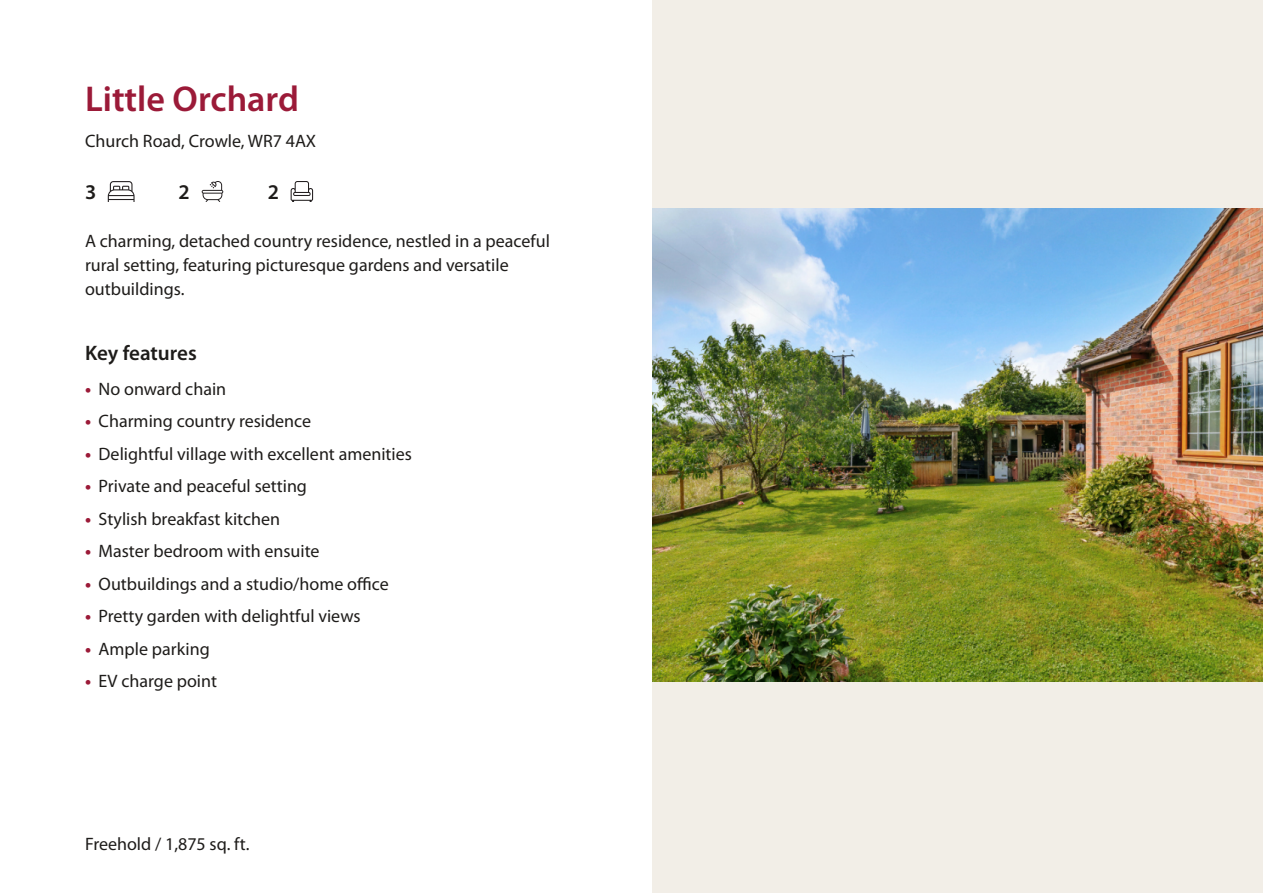
<style>
.page{position:relative;width:1263px;height:893px;background:#fff}
.page>*{position:absolute;margin:0;border:0;box-sizing:border-box;transform-origin:0 0}
.t1{font:600 36px "Myriad Pro";color:#9b1a38}
.t2{font:600 21px "Myriad Pro";letter-spacing:-.005em;color:#1e1c1a}
.t3{font:18px/24px "Myriad Pro";color:#1e1c1a}
.s1{font-weight:700;color:#9b1a38}
</style>
<div class="page">
<div style="left:653px;top:0;width:610px;height:893px;background:#f2eee7"></div>
<svg style="left:108px;top:181px;width:27px;height:21px"></svg>
<svg style="left:202px;top:181px;width:21px;height:21px"></svg>
<svg style="left:291px;top:181px;width:22px;height:21px"></svg>
<img style="left:653px;top:209px;width:610px;height:473px">
<h1 class="t1" style="left:85px;top:84px;width:215px">Little Orchard</h1>
<p class="t3" style="left:85px;top:130px;width:233px">Church Road, Crowle, WR7 4AX</p>
<p class="t2" style="left:85px;top:183px;width:13px">3</p>
<p class="t2" style="left:179px;top:183px;width:13px">2</p>
<p class="t2" style="left:268px;top:183px;width:13px">2</p>
<p class="t3" style="left:85px;top:230px;width:466px">A charming, detached country residence, nestled in a peaceful rural setting, featuring picturesque gardens and versatile outbuildings.</p>
<p class="t2" style="left:85px;top:344px;width:113px">Key features</p>
<p class="t3" style="left:85px;top:378px;width:143px"><span class="s1">•</span> No onward chain</p>
<p class="t3" style="left:85px;top:411px;width:228px"><span class="s1">•</span> Charming country residence</p>
<p class="t3" style="left:85px;top:443px;width:328px"><span class="s1">•</span> Delightful village with excellent amenities</p>
<p class="t3" style="left:85px;top:476px;width:223px"><span class="s1">•</span> Private and peaceful setting</p>
<p class="t3" style="left:85px;top:508px;width:197px"><span class="s1">•</span> Stylish breakfast kitchen</p>
<p class="t3" style="left:85px;top:541px;width:236px"><span class="s1">•</span> Master bedroom with ensuite</p>
<p class="t3" style="left:85px;top:573px;width:305px"><span class="s1">•</span> Outbuildings and a studio/home office</p>
<p class="t3" style="left:85px;top:606px;width:277px"><span class="s1">•</span> Pretty garden with delightful views</p>
<p class="t3" style="left:85px;top:638px;width:126px"><span class="s1">•</span> Ample parking</p>
<p class="t3" style="left:85px;top:671px;width:133px"><span class="s1">•</span> EV charge point</p>
<p class="t3" style="left:85px;top:834px;width:166px">Freehold / 1,875 sq. ft.</p>
</div>
